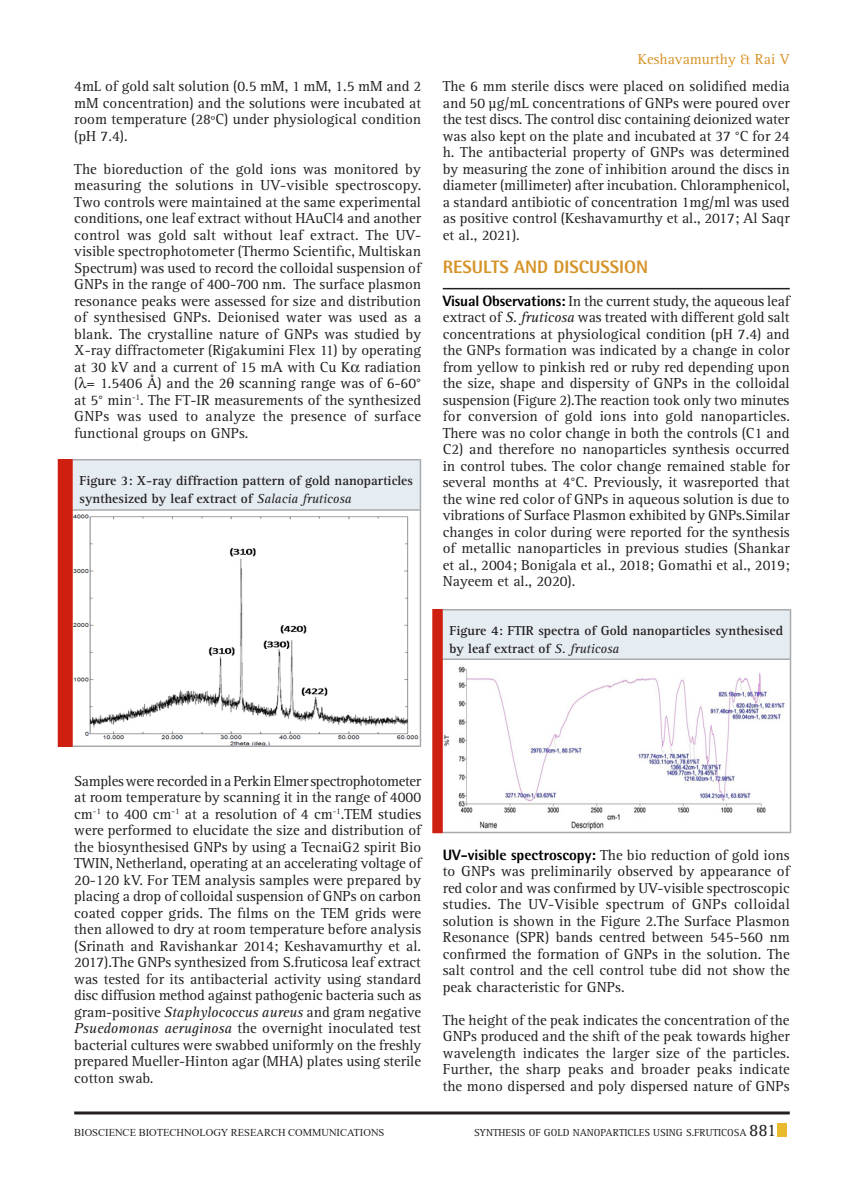
<style>
.page{position:relative;width:864px;height:1188px;background:#fff}
.page>*{position:absolute;margin:0;border:0;box-sizing:border-box;transform-origin:0 0}
.Body_text{font:800 18px "Rotis Semi Sans Std";color:#d69429}
.Body_text-2{font:15px/16.5px "Rotis Serif Std";color:#231f20;text-align:justify}
.Body_text-3{font:15px "Rotis Serif Std";color:#d69429}
.Body_text-4{font:700 13.5px/18px "Rotis Serif Std";color:#231f20}
.t1{font:10.5px "Rotis Serif Std";color:#231f20}
.t2{font:10.5px "Times New Roman";color:#231f20}
.s1{font-weight:400;font-style:italic}
.s2{font-family:"Rotis Semi Sans Std";font-weight:800;color:#000}
.s3{font-style:italic}
.s4{font-size:18px}
</style>
<div class="page">
<div style="left:777px;top:1124px;width:10px;height:13px;background:#eaba2e"></div>
<hr style="left:74px;top:1112px;width:716px;height:2px;background:#231f20">
<hr style="left:443px;top:288px;width:347px;height:1px;background:#231f20">
<img style="left:73px;top:514px;width:347px;height:232px">
<div style="left:73px;top:459px;width:347px;height:50px;background:#e5ecf2"></div>
<hr style="left:73px;top:459px;width:347px;height:1px;background:#a8aaad">
<hr style="left:73px;top:509px;width:347px;height:2px;background:#a8aaad">
<hr style="left:73px;top:746px;width:347px;height:1px;background:#a8aaad">
<hr style="left:420px;top:459px;width:1px;height:288px;background:#a8aaad">
<div style="left:58px;top:459px;width:15px;height:288px;background:#ce1f10"></div>
<img style="left:443px;top:660px;width:347px;height:172px">
<div style="left:443px;top:610px;width:347px;height:49px;background:#e5ecf2"></div>
<hr style="left:443px;top:609px;width:347px;height:1px;background:#a8aaad">
<hr style="left:443px;top:658px;width:347px;height:2px;background:#a8aaad">
<hr style="left:443px;top:832px;width:347px;height:1px;background:#a8aaad">
<hr style="left:790px;top:609px;width:1px;height:224px;background:#a8aaad">
<div style="left:432px;top:609px;width:11px;height:224px;background:#ce1f10"></div>
<p class="Body_text-2" style="left:74px;top:79px;width:348px">4mL of gold salt solution (0.5 mM, 1 mM, 1.5 mM and 2 mM concentration) and the solutions were incubated at room temperature (28ºC) under physiological condition (pH 7.4).</p>
<p class="Body_text-2" style="left:74px;top:161px;width:349px">The bioreduction of the gold ions was monitored by measuring the solutions in UV-visible spectroscopy.<br>Two controls were maintained at the same experimental conditions, one leaf extract without HAuCl4 and another control was gold salt without leaf extract. The UV&shy;visible spectrophotometer (Thermo Scientific, Multiskan Spectrum) was used to record the colloidal suspension of GNPs in the range of 400-700 nm. The surface plasmon resonance peaks were assessed for size and distribution of synthesised GNPs. Deionised water was used as a blank. The crystalline nature of GNPs was studied by X-ray diffractometer (Rigakumini Flex 11) by operating at 30 kV and a current of 15 mA with Cu K radiation ( = 1.5406 Å) and the 2 scanning range was of 6-60° at 5° min<sup>-1</sup>. The FT-IR measurements of the synthesized GNPs was used to analyze the presence of surface functional groups on GNPs.</p>
<p class="Body_text-4" style="left:80px;top:471px;width:335px">Figure 3: X-ray diffraction pattern of gold nanoparticles synthesized by leaf extract of <span class="s1">Salacia fruticosa</span></p>
<p class="Body_text-3" style="left:638px;top:50px;width:153px">Keshavamurthy &amp; Rai V</p>
<p class="Body_text-2" style="left:443px;top:79px;width:349px">The 6 mm sterile discs were placed on solidified media and 50 µg/mL concentrations of GNPs were poured over the test discs. The control disc containing deionized water was also kept on the plate and incubated at 37 °C for 24 h. The antibacterial property of GNPs was determined by measuring the zone of inhibition around the discs in diameter (millimeter) after incubation. Chloramphenicol, a standard antibiotic of concentration 1mg/ml was used as positive control (Keshavamurthy et al., 2017; Al Saqr et al., 2021).</p>
<p class="Body_text" style="left:443px;top:255px;width:207px">RESULTS AND DISCUSSION</p>
<p class="Body_text-2" style="left:443px;top:293px;width:349px"><span class="s2">Visual Observations:</span> In the current study, the aqueous leaf extract of <span class="s3">S. fruticosa</span> was treated with different gold salt concentrations at physiological condition (pH 7.4) and the GNPs formation was indicated by a change in color from yellow to pinkish red or ruby red depending upon the size, shape and dispersity of GNPs in the colloidal suspension (Figure 2).The reaction took only two minutes for conversion of gold ions into gold nanoparticles.<br>There was no color change in both the controls (C1 and C2) and therefore no nanoparticles synthesis occurred in control tubes. The color change remained stable for several months at 4°C. Previously, it wasreported that the wine red color of GNPs in aqueous solution is due to vibrations of Surface Plasmon exhibited by GNPs.Similar changes in color during were reported for the synthesis of metallic nanoparticles in previous studies (Shankar et al., 2004; Bonigala et al., 2018; Gomathi et al., 2019; Nayeem et al., 2020).</p>
<p class="Body_text-4" style="left:450px;top:622px;width:335px">Figure 4: FTIR spectra of Gold nanoparticles synthesised by leaf extract of <span class="s1">S. fruticosa</span></p>
<p class="Body_text-2" style="left:74px;top:773px;width:349px">Samples were recorded in a Perkin Elmer spectrophotometer at room temperature by scanning it in the range of 4000 cm<sup>-1</sup> to 400 cm<sup>-1</sup> at a resolution of 4 cm<sup>-1</sup>.TEM studies were performed to elucidate the size and distribution of the biosynthesised GNPs by using a TecnaiG2 spirit Bio TWIN, Netherland, operating at an accelerating voltage of 20-120 kV. For TEM analysis samples were prepared by placing a drop of colloidal suspension of GNPs on carbon coated copper grids. The films on the TEM grids were then allowed to dry at room temperature before analysis (Srinath and Ravishankar 2014; Keshavamurthy et al.<br>2017).The GNPs synthesized from S.fruticosa leaf extract was tested for its antibacterial activity using standard disc diffusion method against pathogenic bacteria such as gram-positive <span class="s3">Staphylococcus aureus</span> and gram negative <span class="s3">Psuedomonas aeruginosa</span> the overnight inoculated test bacterial cultures were swabbed uniformly on the freshly prepared Mueller-Hinton agar (MHA) plates using sterile cotton swab.</p>
<p class="Body_text-2" style="left:443px;top:847px;width:349px"><span class="s2">UV-visible spectroscopy:</span> The bio reduction of gold ions to GNPs was preliminarily observed by appearance of red color and was confirmed by UV-visible spectroscopic studies. The UV-Visible spectrum of GNPs colloidal solution is shown in the Figure 2.The Surface Plasmon Resonance (SPR) bands centred between 545-560 nm confirmed the formation of GNPs in the solution. The salt control and the cell control tube did not show the peak characteristic for GNPs.</p>
<p class="Body_text-2" style="left:443px;top:1012px;width:349px">The height of the peak indicates the concentration of the GNPs produced and the shift of the peak towards higher wavelength indicates the larger size of the particles.<br>Further, the sharp peaks and broader peaks indicate the mono dispersed and poly dispersed nature of GNPs</p>
<p class="t2" style="left:74px;top:1125px;width:312px">BIOSCIENCE BIOTECHNOLOGY RESEARCH COMMUNICATIONS</p>
<p class="t1" style="left:474px;top:1127px;width:19px">Synthesis</p>
<p class="t1" style="left:529px;top:1127px;width:52px">of gold nan</p>
<p class="t1" style="left:594px;top:1127px;width:14px">opartic</p>
<p class="t1" style="left:634px;top:1127px;width:27px">les using</p>
<p class="t1" style="left:686px;top:1127px;width:15px">S.frutic</p>
<p class="t1" style="left:727px;top:1127px;width:50px">osa <span class="s4">881</span></p>
</div>
